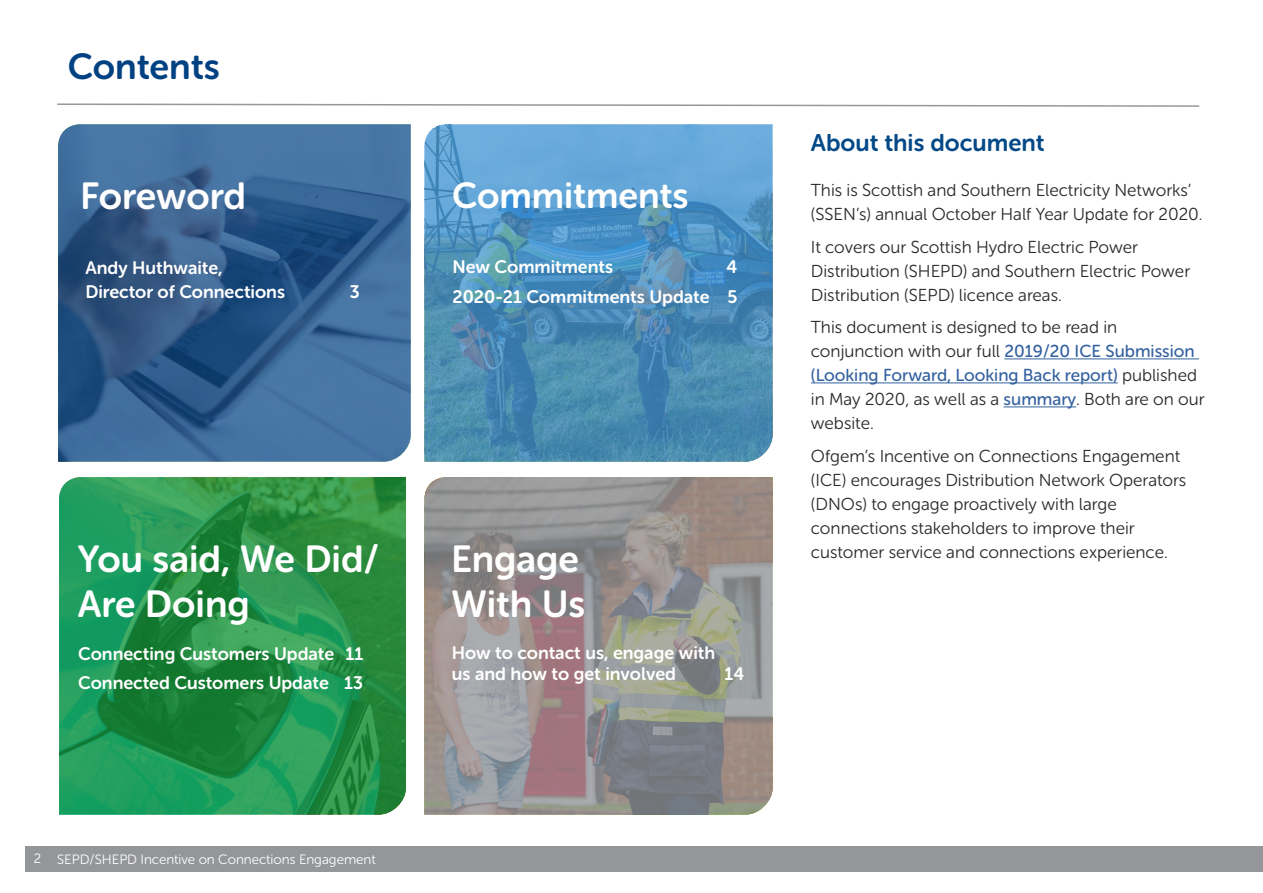
<style>
.page{position:relative;width:1263px;height:893px;background:#fff}
.page>*{position:absolute;margin:0;border:0;box-sizing:border-box;transform-origin:0 0}
.t1{font:37.5px/45px "Museo Sans Rounded 700";color:#fff}
.t2{font:36px "Museo Sans Rounded 700";color:#fff}
.t3{font:36px "Museo Sans Rounded 700";letter-spacing:-.005em;color:#004182}
.t4{font:24px "Museo Sans Rounded 700";color:#034887}
.t5{font:18px/29.5px "Museo Sans Rounded 700";color:#fff}
.t6{font:17.25px/24px "Museo Sans Rounded 300";color:#282827}
.t7{font:17.25px "Museo Sans Rounded 500";color:#3361a0}
.t8{font:13.5px "Museo Sans Rounded 300";color:#fff}
.s1{font-family:"Museo Sans Rounded 500";color:#3361a0}
.s2{font-family:"Museo Sans Rounded 300";color:#282827}
</style>
<div class="page">
<svg style="left:57px;top:103px;width:1143px;height:4px"></svg>
<svg style="left:58px;top:124px;width:353px;height:338px;background:#386492"></svg>
<svg style="left:424px;top:124px;width:349px;height:338px;background:#5193bd"></svg>
<svg style="left:59px;top:477px;width:347px;height:337px;background:#24924b"></svg>
<svg style="left:424px;top:477px;width:349px;height:337px;background:#958f8f"></svg>
<hr style="left:1004px;top:358px;width:195px;height:1px;background:#3361a0">
<hr style="left:811px;top:382px;width:307px;height:1px;background:#3361a0">
<hr style="left:1004px;top:406px;width:72px;height:1px;background:#3361a0">
<div style="left:26px;top:847px;width:1237px;height:25px;background:#94969a"></div>
<h2 class="t3" style="left:68px;top:47px;width:154px">Contents</h2>
<h1 class="t1" style="left:80px;top:173px;width:167px">Foreword</h1>
<h2 class="t2" style="left:452px;top:175px;width:238px">Commitments</h2>
<p class="t5" style="left:85px;top:256px;width:201px;line-height:24px">Andy Huthwaite,<br>Director of Connections</p>
<p class="t5" style="left:350px;top:277px;width:12px">3</p>
<p class="t5" style="left:452px;top:252px;width:162px">New Commitments</p>
<p class="t5" style="left:452px;top:252px;width:286px;text-align:right">4<br>2020-21 Commitments Update 5</p>
<h1 class="t1" style="left:78px;top:537px;width:303px">You said, We Did/<br>Are Doing</h1>
<h1 class="t1" style="left:451px;top:537px;width:136px">Engage<br>With Us</h1>
<p class="t5" style="left:78px;top:639px;width:286px">Connecting Customers Update 11<br>Connected Customers Update 13</p>
<p class="t5" style="left:452px;top:643px;width:265px;line-height:21px">How to contact us, engage with us and how to get involved</p>
<p class="t5" style="left:724px;top:659px;width:21px">14</p>
<p class="t8" style="left:34px;top:852px;width:343px">2 SEPD/SHEPD Incentive on Connections Engagement</p>
<h3 class="t4" style="left:811px;top:130px;width:235px">About this document</h3>
<p class="t6" style="left:811px;top:178px;width:393px">This is Scottish and Southern Electricity Networks’ (SSEN’s) annual October Half Year Update for 2020.</p>
<p class="t6" style="left:811px;top:235px;width:381px">It covers our Scottish Hydro Electric Power<br>Distribution (SHEPD) and Southern Electric Power<br>Distribution (SEPD) licence areas.</p>
<p class="t6" style="left:811px;top:315px;width:385px">This document is designed to be read in conjunction with our full <span class="s1">2019/20 ICE Submission</span></p>
<p class="t7" style="left:811px;top:366px;width:388px">(Looking Forward, Looking Back report) <span class="s2">published</span></p>
<p class="t6" style="left:811px;top:387px;width:395px">in May 2020, as well as a <span class="s1">summary</span>. Both are on our website.</p>
<p class="t6" style="left:811px;top:444px;width:377px">Ofgem’s Incentive on Connections Engagement (ICE) encourages Distribution Network Operators (DNOs) to engage proactively with large connections stakeholders to improve their customer service and connections experience.</p>
</div>
